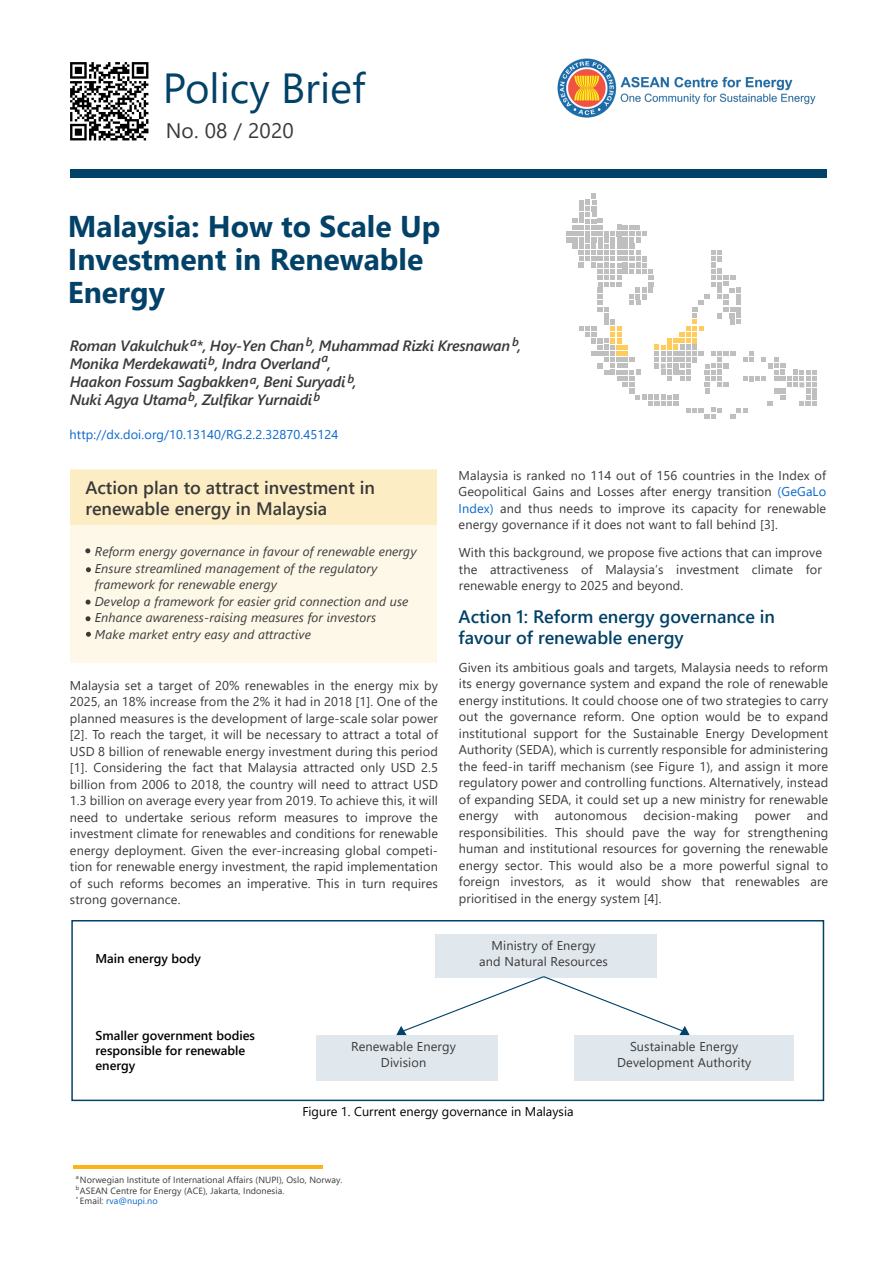
<style>
.page{position:relative;width:893px;height:1263px;background:#fff}
.page>*{position:absolute;margin:0;border:0;box-sizing:border-box;transform-origin:0 0}
.t1{font:42px "Segoe UI";color:#024168}
.t2{font:700 30px/33px "Segoe UI";color:#024168}
.t3{font:21px "Segoe UI";letter-spacing:.01em;color:#3a3a3a}
.t4{font:600 18px/21.6px "Segoe UI";color:#3a3a3a}
.t5{font:600 18px/21.6px "Segoe UI";color:#024168}
.t6{font:italic 600 15px/18px "Segoe UI";letter-spacing:-.02em;color:#3a3a3a}
.t7{font:12.75px/16.5px "Segoe UI";letter-spacing:.01em;color:#3a3a3a;text-align:justify}
.t8{font:italic 12.75px/16.5px "Segoe UI";letter-spacing:.01em;color:#3a3a3a}
.t9{font:600 12.75px/15.3px "Segoe UI";color:#000}
.t10{font:12.75px "Segoe UI";letter-spacing:.01em;color:#0966cc}
.t11{font:12.75px "Segoe UI";color:#000}
.t12{font:italic 600 12px "Segoe UI";color:#3a3a3a}
.t13{font:9px/10.8px "Segoe UI";letter-spacing:.01em;color:#3a3a3a}
.t14{font:6px/11.1px "Segoe UI";color:#3a3a3a}
.s1{color:#0966cc}
</style>
<div class="page">
<div style="left:71px;top:470px;width:366px;height:192px;background:#fef8e8"></div>
<div style="left:71px;top:469px;width:366px;height:55px;background:#fdedc5"></div>
<svg style="left:85px;top:548px;width:5px;height:5px"></svg>
<svg style="left:86px;top:632px;width:5px;height:5px"></svg>
<svg style="left:86px;top:567px;width:5px;height:5px"></svg>
<svg style="left:86px;top:600px;width:5px;height:5px"></svg>
<hr style="left:73px;top:1165px;width:249px;height:4px;background:#fbb616">
<svg style="left:86px;top:616px;width:5px;height:5px"></svg>
<svg style="left:566px;top:193px;width:251px;height:226px"></svg>
<img style="left:557px;top:58px;width:259px;height:60px">
<div style="left:71px;top:169px;width:756px;height:8px;background:#024168"></div>
<div style="left:435px;top:934px;width:221px;height:44px;background:#e1e8ed"></div>
<div style="left:316px;top:1035px;width:181px;height:45px;background:#e1e8ed"></div>
<div style="left:575px;top:1035px;width:219px;height:45px;background:#e1e8ed"></div>
<svg style="left:396px;top:975px;width:294px;height:60px"></svg>
<div style="left:71px;top:920px;width:753px;height:181px;border:2px solid #024168"></div>
<img style="left:70px;top:62px;width:79px;height:79px">
<h1 class="t1" style="left:163px;top:48px;width:204px">Policy Brief</h1>
<h3 class="t3" style="left:166px;top:111px;width:130px">No. 08 / 2020</h3>
<h2 class="t2" style="left:68px;top:208px;width:374px">Malaysia: How to Scale Up<br>Investment in Renewable<br>Energy</h2>
<p class="t12" style="left:306px;top:331px;width:8px">b</p>
<p class="t12" style="left:512px;top:331px;width:8px">b</p>
<p class="t6" style="left:70px;top:334px;width:453px">Roman Vakulchuk *, Hoy-Yen Chan , Muhammad Rizki Kresnawan , Monika Merdekawati , Indra Overland ,<br>Haakon Fossum Sagbakken , Beni Suryadi ,<br>Nuki Agya Utama , Zulfikar Yurnaidi</p>
<p class="t12" style="left:190px;top:331px;width:8px">a</p>
<p class="t12" style="left:322px;top:346px;width:8px">a</p>
<p class="t12" style="left:208px;top:349px;width:8px">b</p>
<p class="t12" style="left:250px;top:368px;width:8px">a</p>
<p class="t12" style="left:347px;top:367px;width:8px">b</p>
<p class="t12" style="left:188px;top:386px;width:8px">b</p>
<p class="t12" style="left:313px;top:386px;width:8px">b</p>
<p class="t10" style="left:70px;top:422px;width:270px">http://dx.doi.org/10.13140/RG.2.2.32870.45124</p>
<h3 class="t4" style="left:85px;top:475px;width:291px">Action plan to attract investment in renewable energy in Malaysia</h3>
<p class="t8" style="left:95px;top:541px;width:323px">Reform energy governance in favour of renewable energy Ensure streamlined management of the regulatory framework for renewable energy<br>Develop a framework for easier grid connection and use Enhance awareness-raising measures for investors<br>Make market entry easy and attractive</p>
<p class="t7" style="left:70px;top:676px;width:370px">Malaysia set a target of 20% renewables in the energy mix by 2025, an 18% increase from the 2% it had in 2018 [1]. One of the planned measures is the development of large-scale solar power [2]. To reach the target, it will be necessary to attract a total of USD 8 billion of renewable energy investment during this period [1]. Considering the fact that Malaysia attracted only USD 2.5 billion from 2006 to 2018, the country will need to attract USD 1.3 billion on average every year from 2019. To achieve this, it will need to undertake serious reform measures to improve the investment climate for renewables and conditions for renewable energy deployment. Given the ever-increasing global competi&shy;tion for renewable energy investment, the rapid implementation of such reforms becomes an imperative. This in turn requires strong governance.</p>
<p class="t9" style="left:95px;top:950px;width:107px">Main energy body</p>
<p class="t7" style="left:459px;top:466px;width:369px">Malaysia is ranked no 114 out of 156 countries in the Index of Geopolitical Gains and Losses after energy transition <span class="s1">(GeGaLo Index)</span> and thus needs to improve its capacity for renewable energy governance if it does not want to fall behind [3].</p>
<p class="t7" style="left:459px;top:544px;width:365px">With this background, we propose five actions that can improve the attractiveness of Malaysia’s investment climate for renewable energy to 2025 and beyond.</p>
<h3 class="t5" style="left:459px;top:604px;width:318px">Action 1: Reform energy governance in favour of renewable energy</h3>
<p class="t7" style="left:459px;top:658px;width:371px">Given its ambitious goals and targets, Malaysia needs to reform its energy governance system and expand the role of renewable energy institutions. It could choose one of two strategies to carry out the governance reform. One option would be to expand institutional support for the Sustainable Energy Development Authority (SEDA), which is currently responsible for administering the feed-in tariff mechanism (see Figure 1), and assign it more regulatory power and controlling functions. Alternatively, instead of expanding SEDA, it could set up a new ministry for renewable energy</p>
<p class="t7" style="left:459px;top:806px;width:371px;text-indent:348px">and responsibilities. This should pave the way for strengthening human and institutional resources for governing the renewable energy sector. This would also be a more powerful signal to foreign investors, as it would show that renewables are prioritised in the energy system [4].</p>
<p class="t7" style="left:514px;top:806px;width:26px">with</p>
<p class="t7" style="left:555px;top:806px;width:74px">autonomous</p>
<p class="t7" style="left:644px;top:806px;width:96px">decision-making</p>
<p class="t7" style="left:755px;top:806px;width:37px">power</p>
<p class="t7" style="left:479px;top:936px;width:130px;text-align:center">Ministry of Energy and Natural Resources</p>
<p class="t9" style="left:96px;top:1026px;width:161px">Smaller government bodies responsible for renewable energy</p>
<p class="t7" style="left:351px;top:1037px;width:106px;text-align:center">Renewable Energy<br>Division</p>
<p class="t7" style="left:617px;top:1037px;width:136px;text-align:center">Sustainable Energy<br>Development Authority</p>
<p class="t11" style="left:302px;top:1099px;width:273px">Figure 1. Current energy governance in Malaysia</p>
<p class="t14" style="left:76px;top:1170px;width:5px">a b</p>
<p class="t13" style="left:80px;top:1173px;width:264px">Norwegian Institute of International Affairs (NUPI), Oslo, Norway.<br>ASEAN Centre for Energy (ACE), Jakarta, Indonesia.<br>Email: <span class="s1">rva@nupi.no</span></p>
<p class="t14" style="left:76px;top:1193px;width:4px">*</p>
</div>
